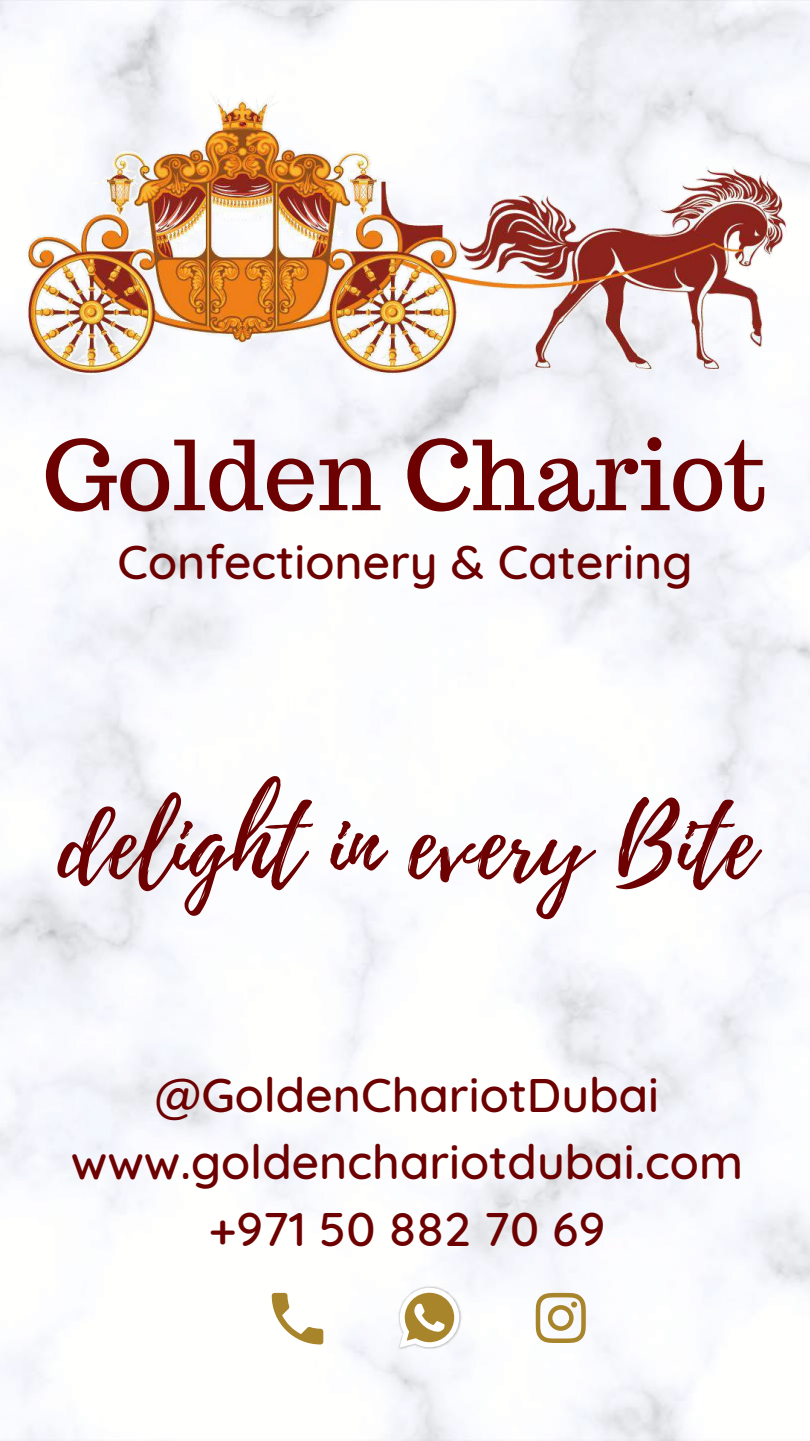
<style>
.page{position:relative;width:810px;height:1441px;background:#fff}
.page>*{position:absolute;margin:0;border:0;box-sizing:border-box;transform-origin:0 0}
.t1{font:96px "Playlist Script";color:#6d0000}
.t2{font:96px "Trocchi";color:#6d0000}
.t3{font:500 48px/66.8px "Quicksand";color:#6d0000;text-align:center}
</style>
<div class="page">
<img style="left:0;top:0;width:810px;height:1440px">
<img style="left:0;top:81px;width:810px;height:337px">
<img style="left:396px;top:1284px;width:66px;height:66px">
<svg style="left:400px;top:1287px;width:59px;height:60px"></svg>
<svg style="left:272px;top:1292px;width:51px;height:52px"></svg>
<svg style="left:536px;top:1292px;width:50px;height:50px"></svg>
<h1 class="t2" style="left:42px;top:412px;width:727px">Golden Chariot</h1>
<p class="t3" style="left:117px;top:527px;width:577px">Confectionery &amp; Catering</p>
<h1 class="t1" style="left:59px;top:775px;width:698px">delight in every Bite</h1>
<p class="t3" style="left:71px;top:1060px;width:674px">@GoldenChariotDubai www.goldenchariotdubai.com +971 50 882 70 69</p>
</div>
